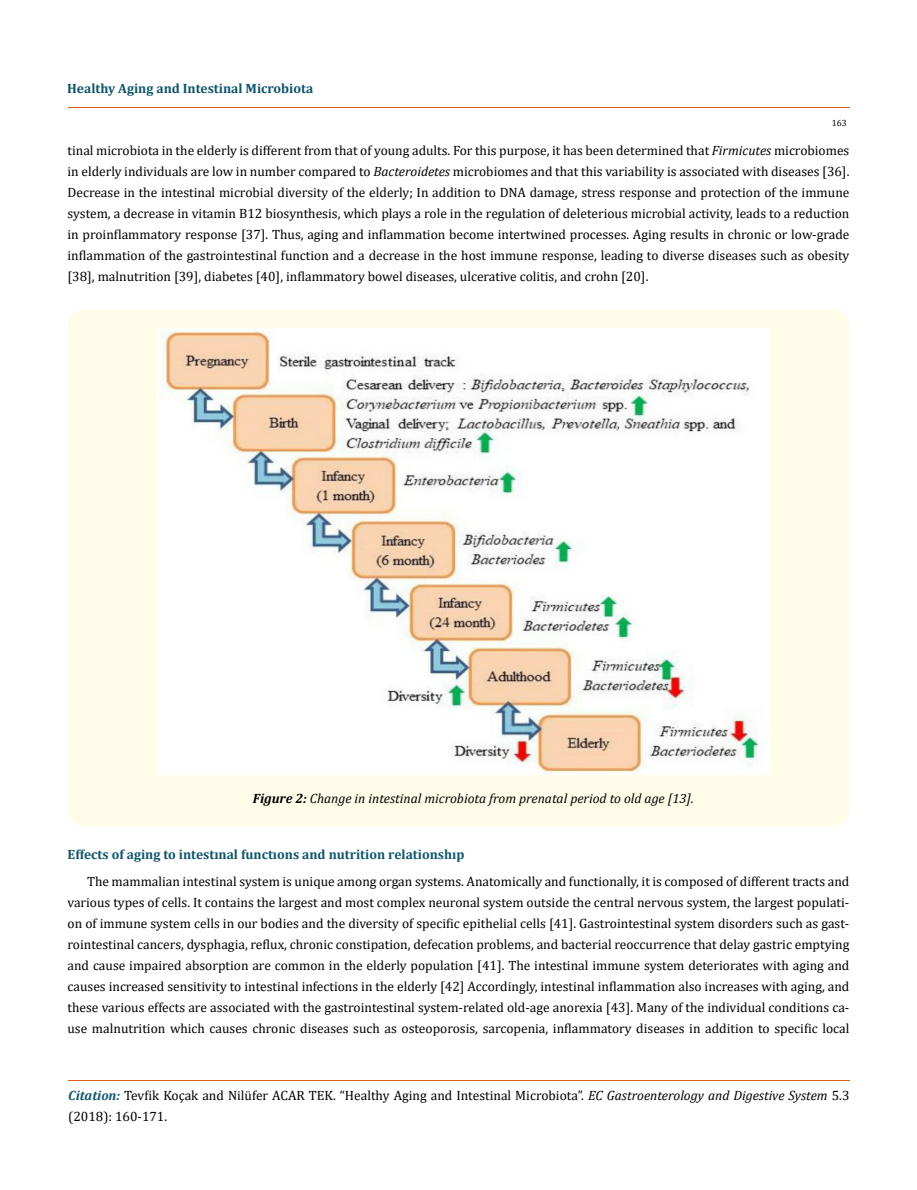
<style>
.page{position:relative;width:917px;height:1190px;background:#fff}
.page>*{position:absolute;margin:0;border:0;box-sizing:border-box;transform-origin:0 0}
.t1{font:13.5px/21px "Cambria";color:#000;text-align:justify}
.t2{font:700 13.5px "Cambria";color:#0e546a}
.t3{font:italic 13.5px "Cambria";color:#000}
.t4{font:9px "Cambria";color:#000}
.s1{font-style:italic}
.s2{font-weight:700}
.s3{font-weight:700;font-style:italic;color:#0e546a}
</style>
<div class="page">
<hr style="left:68px;top:108px;width:781px;height:1px;background:#e05d1a">
<hr style="left:68px;top:1080px;width:781px;height:1px;background:#e05d1a">
<div style="left:68px;top:309px;width:781px;height:517px;background:#fffde9;border-radius:18px"></div>
<img style="left:158px;top:328px;width:611px;height:446px">
<p class="t2" style="left:67px;top:79px;width:248px">Healthy Aging and Intestinal Microbiota</p>
<p class="t4" style="left:831px;top:118px;width:16px">163</p>
<p class="t1" style="left:68px;top:139px;width:783px">tinal microbiota in the elderly is different from that of young adults. For this purpose, it has been determined that <span class="s1">Firmicutes</span> microbiomes in elderly individuals are low in number compared to <span class="s1">Bacteroidetes</span> microbiomes and that this variability is associated with diseases [36].<br>Decrease in the intestinal microbial diversity of the elderly; In addition to DNA damage, stress response and protection of the immune system, a decrease in vitamin B12 biosynthesis, which plays a role in the regulation of deleterious microbial activity, leads to a reduction in proinflammatory response [37]. Thus, aging and inflammation become intertwined processes. Aging results in chronic or low-grade inflammation of the gastrointestinal function and a decrease in the host immune response, leading to diverse diseases such as obesity [38], malnutrition [39], diabetes [40], inflammatory bowel diseases, ulcerative colitis, and crohn [20].</p>
<p class="t3" style="left:253px;top:789px;width:442px"><span class="s2">Figure 2:</span> Change in intestinal microbiota from prenatal period to old age [13].</p>
<p class="t2" style="left:68px;top:844px;width:398px">Effects of aging to intestınal functıons and nutrition relationshıp</p>
<p class="t1" style="left:68px;top:870px;width:783px;text-indent:19px">The mammalian intestinal system is unique among organ systems. Anatomically and functionally, it is composed of different tracts and various types of cells. It contains the largest and most complex neuronal system outside the central nervous system, the largest populati&shy;on of immune system cells in our bodies and the diversity of specific epithelial cells [41]. Gastrointestinal system disorders such as gast&shy;rointestinal cancers, dysphagia, reflux, chronic constipation, defecation problems, and bacterial reoccurrence that delay gastric emptying and cause impaired absorption are common in the elderly population [41]. The intestinal immune system deteriorates with aging and causes increased sensitivity to intestinal infections in the elderly [42] Accordingly, intestinal inflammation also increases with aging, and these various effects are associated with the gastrointestinal system-related old-age anorexia [43]. Many of the individual conditions ca&shy;use malnutrition which causes chronic diseases such as osteoporosis, sarcopenia, inflammatory diseases in addition to specific local</p>
<p class="t1" style="left:68px;top:1084px;width:782px"><span class="s3">Citation:</span> Tevfik Koçak and Nilüfer ACAR TEK. “Healthy Aging and Intestinal Microbiota”. <span class="s1">EC Gastroenterology and Digestive System</span> 5.3 (2018): 160-171.</p>
</div>
